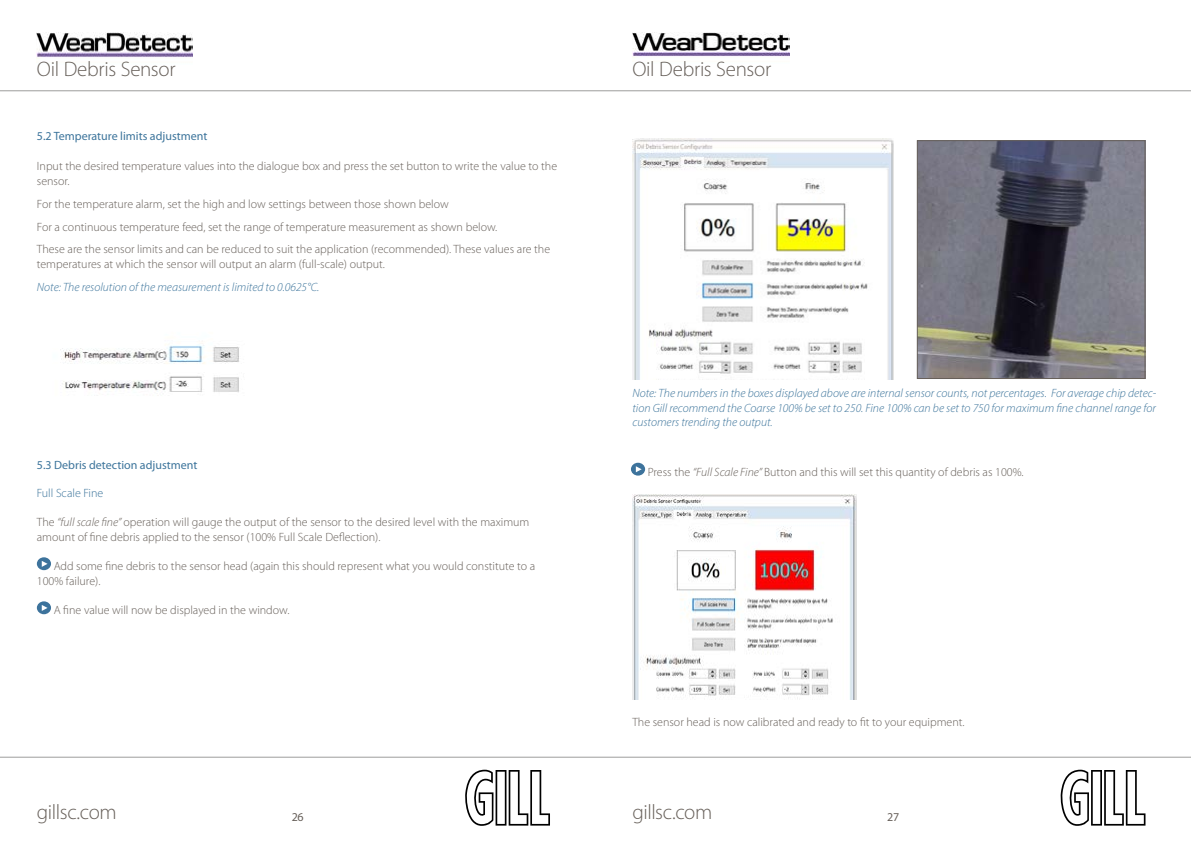
<style>
.page{position:relative;width:1191px;height:842px;background:#fff}
.page>*{position:absolute;margin:0;border:0;box-sizing:border-box;transform-origin:0 0}
.t1{font:300 21px "Myriad Pro";letter-spacing:-.015em;color:#67605a}
.t2{font:300 12px/14.4px "Myriad Pro";color:#67605a}
.t3{font:italic 300 12px/14.4px "Myriad Pro";color:#3c749b;text-align:justify}
.t4{font:12px "Myriad Pro";color:#3c749b}
.t5{font:300 12px "Myriad Pro";color:#3c749b}
.t6{font:12px "Myriad Pro";color:#67605a}
.s1{font-style:italic}
</style>
<div class="page">
<img style="left:36px;top:32px;width:157px;height:27px">
<img style="left:632px;top:32px;width:157px;height:26px">
<hr style="left:0;top:91px;width:1191px;height:1px;background:#9d9d9c">
<hr style="left:0;top:757px;width:1191px;height:1px;background:#9d9d9c">
<svg style="left:465px;top:770px;width:85px;height:56px"></svg>
<svg style="left:1060px;top:770px;width:85px;height:56px"></svg>
<img style="left:632px;top:139px;width:262px;height:240px">
<img style="left:918px;top:142px;width:225px;height:235px">
<div style="left:916px;top:140px;width:229px;height:239px;border:1px solid #67605a"></div>
<div style="left:631px;top:463px;width:14px;height:13px;background:#3d739c;border-radius:50%"></div>
<svg style="left:636px;top:466px;width:5px;height:6px"></svg>
<img style="left:632px;top:494px;width:224px;height:205px">
<img style="left:60px;top:341px;width:180px;height:55px">
<div style="left:37px;top:557px;width:14px;height:13px;background:#3d739c;border-radius:50%"></div>
<svg style="left:42px;top:561px;width:6px;height:6px"></svg>
<div style="left:37px;top:601px;width:14px;height:13px;background:#3d739c;border-radius:50%"></div>
<svg style="left:42px;top:605px;width:6px;height:6px"></svg>
<h1 class="t1" style="left:37px;top:56px;width:140px">Oil Debris Sensor</h1>
<p class="t4" style="left:37px;top:129px;width:172px">5.2 Temperature limits adjustment</p>
<p class="t2" style="left:37px;top:159px;width:522px">Input the desired temperature values into the dialogue box and press the set button to write the value to the sensor.</p>
<p class="t2" style="left:37px;top:192px;width:515px;line-height:22.9px">For the temperature alarm, set the high and low settings between those shown below<br>For a continuous temperature feed, set the range of temperature measurement as shown below.<br>These are the sensor limits and can be reduced to suit the application (recommended). These values are the</p>
<p class="t2" style="left:37px;top:256px;width:350px">temperatures at which the sensor will output an alarm (full-scale) output.</p>
<p class="t3" style="left:37px;top:279px;width:284px">Note: The resolution of the measurement is limited to 0.0625°C.</p>
<p class="t4" style="left:37px;top:457px;width:162px">5.3 Debris detection adjustment</p>
<p class="t5" style="left:37px;top:486px;width:68px">Full Scale Fine</p>
<p class="t2" style="left:37px;top:515px;width:494px">The <span class="s1">“full scale fine”</span> operation will gauge the output of the sensor to the desired level with the maximum amount of fine debris applied to the sensor (100% Full Scale Deflection).</p>
<p class="t2" style="left:37px;top:559px;width:500px;text-indent:17px">Add some fine debris to the sensor head (again this should represent what you would constitute to a<br>100% failure).</p>
<p class="t2" style="left:54px;top:603px;width:237px">A fine value will now be displayed in the window.</p>
<h1 class="t1" style="left:632px;top:56px;width:140px">Oil Debris Sensor</h1>
<p class="t3" style="left:632px;top:386px;width:525px">Note: The numbers in the boxes displayed above are internal sensor counts, not percentages. For average chip detec&shy;tion Gill recommend the Coarse 100% be set to 250. Fine 100% can be set to 750 for maximum fine channel range for customers trending the output.</p>
<p class="t2" style="left:648px;top:464px;width:377px">Press the <span class="s1">“Full Scale Fine”</span> Button and this will set this quantity of debris as 100%.</p>
<p class="t2" style="left:632px;top:715px;width:334px">The sensor head is now calibrated and ready to fit to your equipment.</p>
<h1 class="t1" style="left:37px;top:799px;width:81px">gillsc.com</h1>
<p class="t6" style="left:292px;top:809px;width:13px">26</p>
<h1 class="t1" style="left:632px;top:799px;width:81px">gillsc.com</h1>
<p class="t6" style="left:887px;top:809px;width:13px">27</p>
</div>
